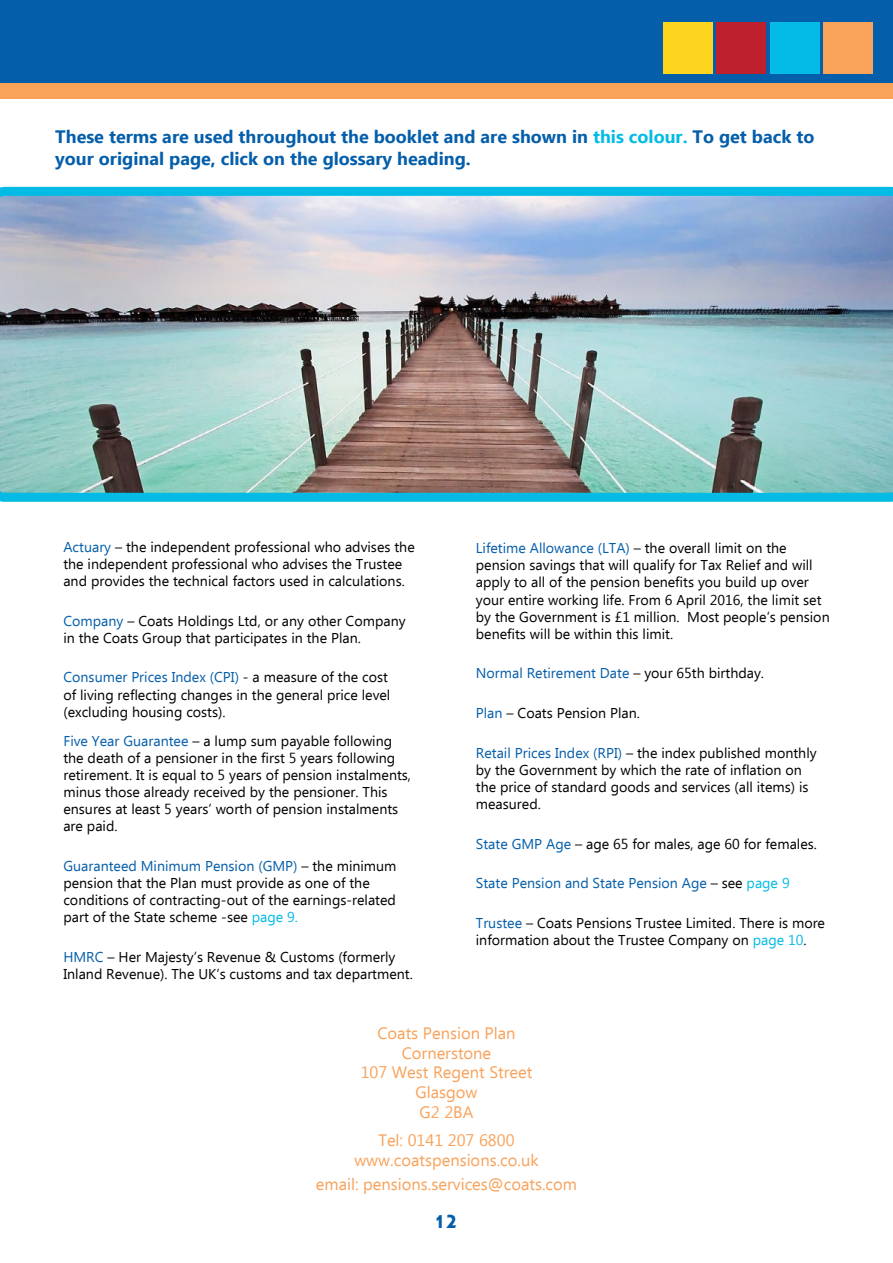
<style>
.page{position:relative;width:893px;height:1263px;background:#fff}
.page>*{position:absolute;margin:0;border:0;box-sizing:border-box;transform-origin:0 0}
.t1{font:700 28.5px "Aharoni";color:#055eaa}
.t2{font:700 18px/21.6px "Ebrima";color:#055eaa}
.t3{font:16.5px/19.8px "Ebrima";color:#f9a25a;text-align:center}
.t4{font:14.25px/17.1px "Ebrima";color:#000}
.t5{font:14.25px "Ebrima";color:#055eaa}
.s1{color:#03bbe5}
.s2{color:#055eaa}
.s3{color:#000}
</style>
<div class="page">
<div style="left:0;top:83px;width:893px;height:16px;background:#f9a25a"></div>
<div style="left:0;top:0;width:893px;height:83px;background:#055eaa"></div>
<div style="left:663px;top:22px;width:49px;height:52px;background:#fed51e"></div>
<div style="left:717px;top:22px;width:49px;height:52px;background:#be202e"></div>
<div style="left:770px;top:22px;width:49px;height:52px;background:#03bbe5"></div>
<div style="left:824px;top:22px;width:49px;height:52px;background:#f9a25a"></div>
<img style="left:0;top:187px;width:893px;height:315px">
<p class="t2" style="left:55px;top:127px;width:761px">These terms are used throughout the booklet and are shown in <span class="s1">this colour.</span> To get back to your original page, click on the glossary heading.</p>
<p class="t4" style="left:63px;top:539px;width:353px"><span class="s2">Actuary</span> – the independent professional who advises the the independent professional who advises the Trustee and provides the technical factors used in calculations.</p>
<p class="t4" style="left:63px;top:613px;width:344px"><span class="s2">Company</span> – Coats Holdings Ltd, or any other Company in the Coats Group that participates in the Plan.</p>
<p class="t4" style="left:63px;top:670px;width:328px"><span class="s2">Consumer Prices Index (CPI)</span> - a measure of the cost of living reflecting changes in the general price level (excluding housing costs).</p>
<p class="t4" style="left:63px;top:733px;width:349px"><span class="s2">Five Year Guarantee</span> – a lump sum payable following the death of a pensioner in the first 5 years following retirement. It is equal to 5 years of pension instalments, minus those already received by the pensioner. This ensures at least 5 years’ worth of pension instalments are paid.</p>
<p class="t4" style="left:63px;top:858px;width:335px"><span class="s2">Guaranteed Minimum Pension (GMP)</span> – the minimum pension that the Plan must provide as one of the conditions of contracting-out of the earnings-related part of the State scheme -see <span class="s1">page 9.</span></p>
<p class="t4" style="left:63px;top:949px;width:351px"><span class="s2">HMRC</span> – Her Majesty’s Revenue &amp; Customs (formerly<br>Inland Revenue). The UK’s customs and tax department.</p>
<p class="t4" style="left:476px;top:541px;width:355px"><span class="s2">Lifetime Allowance (LTA)</span> – the overall limit on the pension savings that will qualify for Tax Relief and will apply to all of the pension benefits you build up over your entire working life. From 6 April 2016, the limit set by the Government is £1 million. Most people’s pension benefits will be within this limit.</p>
<p class="t5" style="left:476px;top:663px;width:290px">Normal Retirement Date <span class="s3">– your 65th birthday.</span></p>
<p class="t4" style="left:476px;top:706px;width:166px"><span class="s2">Plan</span> – Coats Pension Plan.</p>
<p class="t4" style="left:476px;top:745px;width:342px"><span class="s2">Retail Prices Index (RPI)</span> – the index published monthly by the Government by which the rate of inflation on the price of standard goods and services (all items) is measured.</p>
<p class="t4" style="left:476px;top:836px;width:343px"><span class="s2">State GMP Age</span> – age 65 for males, age 60 for females.</p>
<p class="t5" style="left:476px;top:873px;width:315px">State Pension and State Pension Age <span class="s3">– see</span> <span class="s1">page 9</span></p>
<p class="t4" style="left:476px;top:915px;width:351px"><span class="s2">Trustee</span> – Coats Pensions Trustee Limited. There is more information about the Trustee Company on <span class="s1">page 10</span>.</p>
<p class="t3" style="left:361px;top:1024px;width:173px">Coats Pension Plan<br>Cornerstone<br>107 West Regent Street<br>Glasgow<br>G2 2BA</p>
<p class="t3" style="left:354px;top:1132px;width:186px">Tel: 0141 207 6800 www.coatspensions.co.uk</p>
<p class="t3" style="left:316px;top:1175px;width:263px">email: pensions.services@coats.com</p>
<h1 class="t1" style="left:434px;top:1206px;width:25px">12</h1>
</div>
